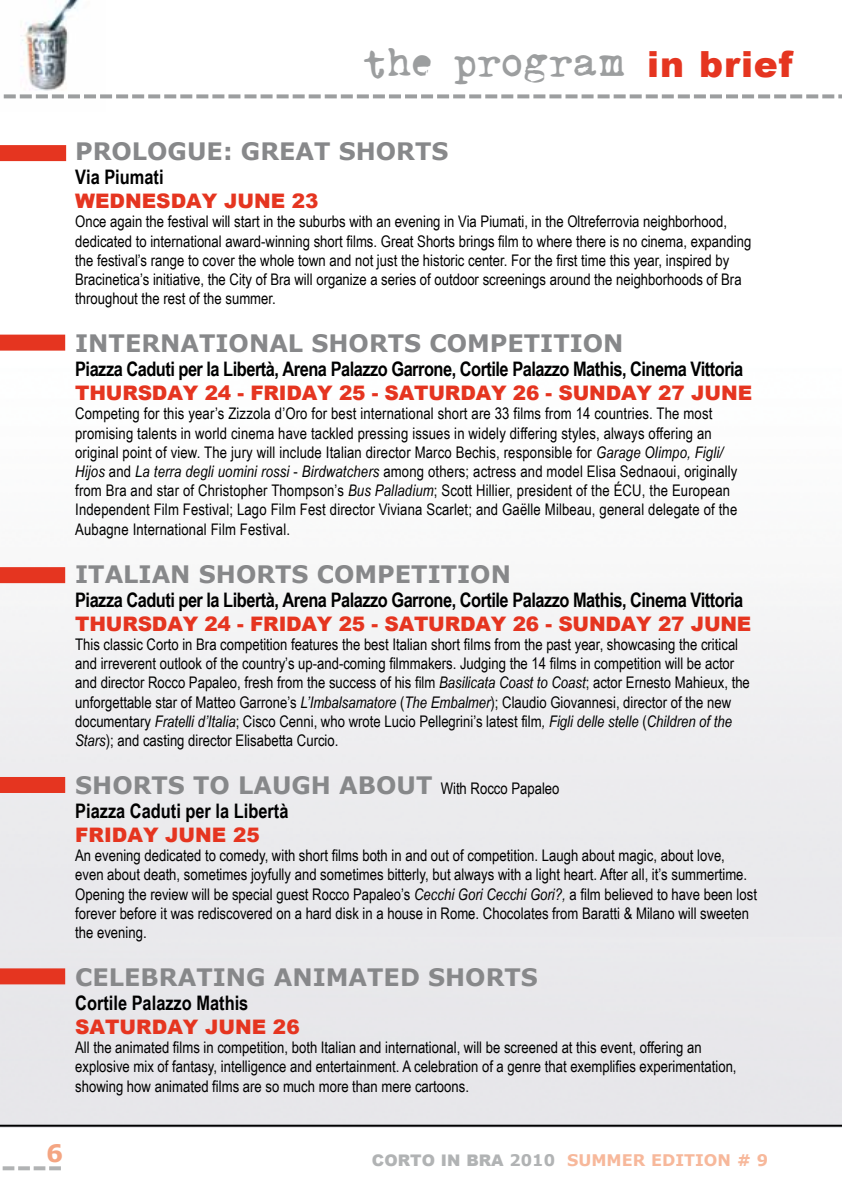
<style>
.page{position:relative;width:842px;height:1191px;background:#fff}
.page>*{position:absolute;margin:0;border:0;box-sizing:border-box;transform-origin:0 0}
.t1{font:36px "Triumph Tippa";letter-spacing:.025em;color:#9c9e9f}
.t2{font:700 24px "Verdana";color:#87888a}
.t3{font:700 24px "Verdana";color:#f4a582}
.t4{font:700 20px "Arial Narrow";letter-spacing:-.025em;color:#000}
.t5{font:900 20px "Arial";letter-spacing:-.01em;color:#e53520}
.t6{font:700 20px "Arial Narrow";color:#000}
.t7{font:16px/19.2px "Arial Narrow";color:#000}
.t8{font:700 16px "Verdana";color:#f7b89b}
.s1{font-family:"Arial";font-weight:900;color:#e53520}
.s2{font-style:italic}
.s3{font-family:"Arial Narrow";font-weight:400;font-size:16px;color:#000}
.s4{font-family:"Arial";font-weight:900;color:#b1b3b4}
.s5{color:#b1b3b4}
</style>
<div class="page">
<img style="left:0;top:145px;width:842px;height:982px">
<svg style="left:2px;top:1166px;width:59px;height:4px"></svg>
<hr style="left:0;top:1124px;width:842px;height:2px;background:#000">
<div style="left:0;top:145px;width:66px;height:16px;background:#e53520"></div>
<div style="left:0;top:334px;width:65px;height:16px;background:#e53520"></div>
<svg style="left:3px;top:0;width:106px;height:99px"></svg>
<svg style="left:3px;top:94px;width:839px;height:4px"></svg>
<div style="left:0;top:567px;width:65px;height:16px;background:#e53520"></div>
<div style="left:0;top:777px;width:65px;height:16px;background:#e53520"></div>
<div style="left:0;top:968px;width:65px;height:16px;background:#e53520"></div>
<h1 class="t1" style="left:364px;top:32px;width:430px">the program <span class="s1">IN BRIEF</span></h1>
<h2 class="t2" style="left:75px;top:136px;width:375px">PROLOGUE: GREAT SHORTS</h2>
<p class="t6" style="left:75px;top:162px;width:90px">Via Piumati</p>
<p class="t5" style="left:75px;top:186px;width:245px">WEDNESDAY JUNE 23</p>
<p class="t7" style="left:75px;top:211px;width:678px">Once again the festival will start in the suburbs with an evening in Via Piumati, in the Oltreferrovia neighborhood, dedicated to international award-winning short films. Great Shorts brings film to where there is no cinema, expanding the festival’s range to cover the whole town and not just the historic center. For the first time this year, inspired by Bracinetica’s initiative, the City of Bra will organize a series of outdoor screenings around the neighborhoods of Bra throughout the rest of the summer.</p>
<h2 class="t2" style="left:75px;top:328px;width:550px">INTERNATIONAL SH ORTS COMPETITION</h2>
<p class="t4" style="left:75px;top:354px;width:670px">Piazza Caduti per la Libertà, Arena Palazzo Garrone, Cortile Palazzo Mathis, Cinema Vittoria</p>
<p class="t5" style="left:75px;top:378px;width:678px">TH URSDAY 24 - FRIDAY 25 - SATURDAY 26 - SUNDAY 27 JUNE</p>
<p class="t7" style="left:75px;top:403px;width:664px">Competing for this year’s Zizzola d’Oro for best international short are 33 films from 14 countries. The most promising talents in world cinema have tackled pressing issues in widely differing styles, always offering an original point of view. The jury will include Italian director Marco Bechis, responsible for <span class="s2">Garage Olimpo, Figli/ Hijos</span> and <span class="s2">La terra degli uomini rossi</span> - <span class="s2">Birdwatchers</span> among others; actress and model Elisa Sednaoui, originally from Bra and star of Christopher Thompson’s <span class="s2">Bus Palladium</span>; Scott Hillier, president of the ÉCU, the European Independent Film Festival; Lago Film Fest director Viviana Scarlet; and Gaëlle Milbeau, general delegate of the Aubagne International Film Festival.</p>
<h2 class="t2" style="left:75px;top:558px;width:180px">ITALIAN SHORTS</h2>
<h2 class="t2" style="left:317px;top:558px;width:196px">COMPETITION</h2>
<p class="t4" style="left:75px;top:584px;width:670px">Piazza Caduti per la Libertà, Arena Palazzo Garrone, Cortile Palazzo Mathis, Cinema Vittoria</p>
<p class="t5" style="left:75px;top:609px;width:645px">TH URSDAY 24 - FRIDAY 25 - SATURDAY 26 - SUNDAY 27 JUNE</p>
<p class="t7" style="left:75px;top:634px;width:676px">This classic Corto in Bra competition features the best Italian short films from the past year, showcasing the critical and irreverent outlook of the country’s up-and-coming filmmakers. Judging the 14 films in competition will be actor and director Rocco Papaleo, fresh from the success of his film <span class="s2">Basilicata Coast to Coast</span>; actor Ernesto Mahieux, the unforgettable star of Matteo Garrone’s <span class="s2">L’Imbalsamatore</span> (<span class="s2">The Embalmer</span>); Claudio Giovannesi, director of the new documentary <span class="s2">Fratelli d’Italia</span>; Cisco Cenni, who wrote Lucio Pellegrini’s latest film<span class="s2">, Figli delle stelle</span> (<span class="s2">Children of the Stars</span>); and casting director Elisabetta Curcio.</p>
<h2 class="t2" style="left:75px;top:770px;width:486px">SH ORTS TO LAUGH ABOUT <span class="s3">With Rocco Papaleo</span></h2>
<p class="t6" style="left:75px;top:796px;width:215px">Piazza Caduti per la Libertà</p>
<p class="t5" style="left:75px;top:820px;width:186px">FRIDAY JUNE 25</p>
<p class="t7" style="left:75px;top:845px;width:683px">An evening dedicated to comedy, with short films both in and out of competition. Laugh about magic, about love, even about death, sometimes joyfully and sometimes bitterly, but always with a light heart. After all, it’s summertime.<br>Opening the review will be special guest Rocco Papaleo’s <span class="s2">Cecchi Gori Cecchi Gori?,</span> a film believed to have been lost forever before it was rediscovered on a hard disk in a house in Rome. Chocolates from Baratti &amp; Milano will sweeten the evening.</p>
<h2 class="t2" style="left:75px;top:962px;width:464px">CELEBRATING ANIMATED SHORTS</h2>
<p class="t6" style="left:75px;top:988px;width:175px">Cortile Palazzo Mathis</p>
<p class="t5" style="left:75px;top:1012px;width:226px">SATURDAY JUNE 26</p>
<p class="t7" style="left:75px;top:1037px;width:663px">All the animated films in competition, both Italian and international, will be screened at this event, offering an explosive mix of fantasy, intelligence and entertainment. A celebration of a genre that exemplifies experimentation, showing how animated films are so much more than mere cartoons.</p>
<h2 class="t3" style="left:46px;top:1138px;width:19px">6</h2>
<p class="t8" style="left:372px;top:1150px;width:398px"><span class="s4">CORTO IN BRA</span> <span class="s5">2010</span> SUMMER EDITION # 9</p>
</div>
